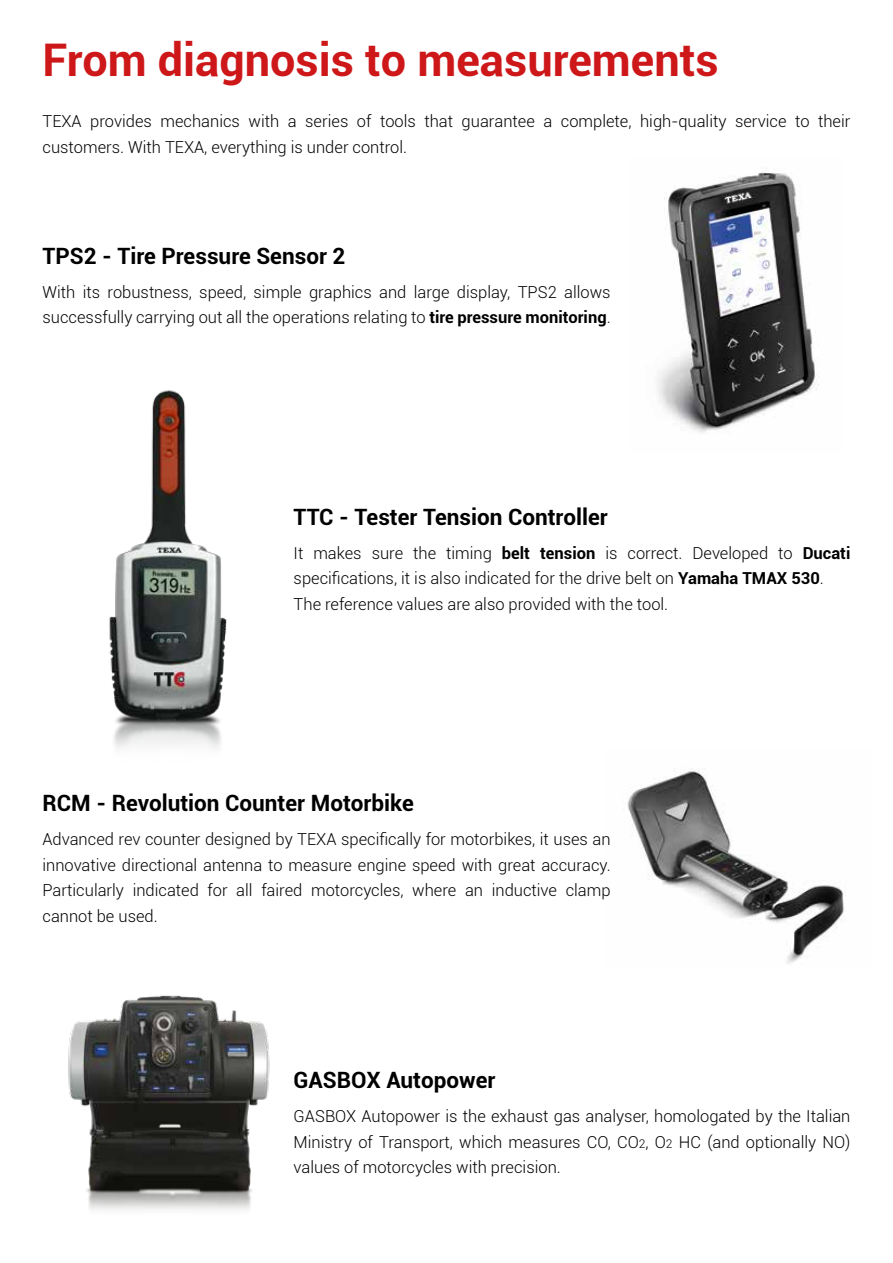
<style>
.page{position:relative;width:893px;height:1263px;background:#fff}
.page>*{position:absolute;margin:0;border:0;box-sizing:border-box;transform-origin:0 0}
.t1{font:700 45px "Roboto";color:#cd1719}
.t2{font:700 22.5px "Roboto";color:#000}
.t3{font:300 16.5px/25.5px "Roboto";color:#000}
.s1{font-weight:700}
.s2{font-size:12px}
</style>
<div class="page">
<img style="left:627px;top:770px;width:218px;height:194px">
<img style="left:657px;top:172px;width:162px;height:261px">
<img style="left:109px;top:390px;width:118px;height:358px">
<img style="left:68px;top:995px;width:202px;height:215px">
<h1 class="t1" style="left:43px;top:29px;width:678px">From diagnosis to measurements</h1>
<p class="t3" style="left:43px;top:108px;width:809px">TEXA provides mechanics with a series of tools that guarantee a complete, high-quality service to their customers. With TEXA, everything is under control.</p>
<h2 class="t2" style="left:43px;top:240px;width:304px">TPS2 - Tire Pressure Sensor 2</h2>
<p class="t3" style="left:43px;top:279px;width:570px">With its robustness, speed, simple graphics and large display, TPS2 allows successfully carrying out all the operations relating to <span class="s1">tire pressure monitoring</span>.</p>
<h2 class="t2" style="left:294px;top:501px;width:316px">TTC - Tester Tension Controller</h2>
<p class="t3" style="left:294px;top:540px;width:558px">It makes sure the timing <span class="s1">belt tension</span> is correct. Developed to <span class="s1">Ducati </span>specifications, it is also indicated for the drive belt on <span class="s1">Yamaha TMAX 530</span>.<br>The reference values are also provided with the tool.</p>
<h2 class="t2" style="left:43px;top:787px;width:373px">RCM - Revolution Counter Motorbike</h2>
<p class="t3" style="left:43px;top:826px;width:570px;text-align:justify">Advanced rev counter designed by TEXA specifically for motorbikes, it uses an innovative directional antenna to measure engine speed with great accuracy.<br>Particularly indicated for all faired motorcycles, where an inductive clamp cannot be used.</p>
<h2 class="t2" style="left:294px;top:1064px;width:203px">GASBOX Autopower</h2>
<p class="t3" style="left:294px;top:1103px;width:558px;text-align:justify">GASBOX Autopower is the exhaust gas analyser, homologated by the Italian Ministry of Transport, which measures CO, CO<span class="s2">2</span>, O<span class="s2">2</span> HC (and optionally NO) values of motorcycles with precision.</p>
</div>
